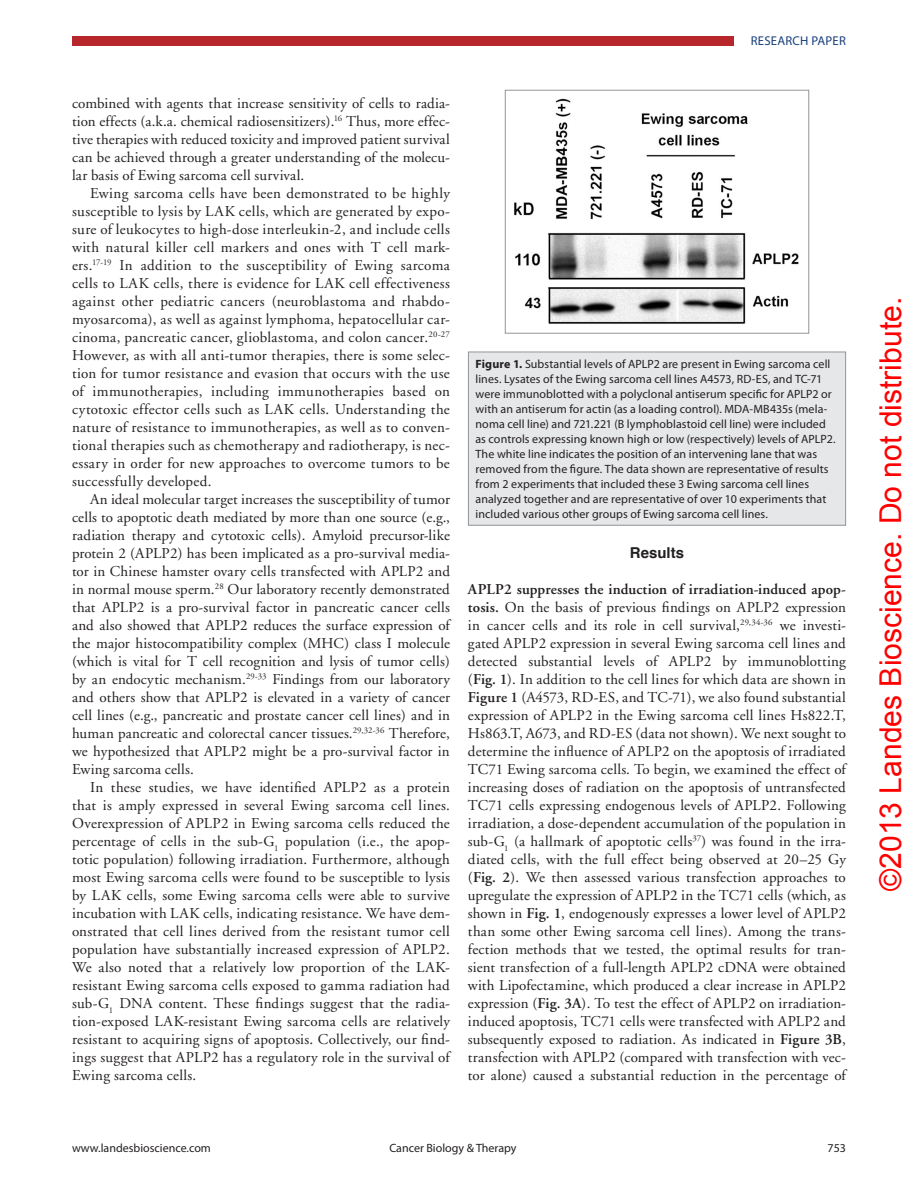
<style>
.page{position:relative;width:918px;height:1188px;background:#fff}
.page>*{position:absolute;margin:0;border:0;box-sizing:border-box;transform-origin:0 0}
.t1{font:30.15px "Arial";color:#f00}
.t2{font:15px/18px "Adobe Garamond";letter-spacing:.015em;color:#231f20;text-align:justify}
.t3{font:700 15px "Helvetica";color:#231f20}
.t4{font:12.75px "Myriad Pro";letter-spacing:.02em;color:#193f7c}
.t5{font:12px/15px "Myriad Pro";letter-spacing:.005em;color:#231f20}
.s1{font-weight:700}
.s2{font-weight:600}
</style>
<div class="page">
<div style="left:72px;top:36px;width:662px;height:10px;background:#b7262b"></div>
<img style="left:514px;top:98px;width:285px;height:226px">
<div style="left:505px;top:90px;width:304px;height:244px;border:1px solid #939598"></div>
<div style="left:468px;top:352px;width:378px;height:173px;background:#e6e7e9"></div>
<div style="left:468px;top:352px;width:378px;height:174px;border:1px solid #939598"></div>
<p class="t4" style="left:751px;top:33px;width:94px">research paper</p>
<p class="t2" style="left:72px;top:95px;width:379px">combined with agents that increase sensitivity of cells to radia&shy;tion effects (a.k.a. chemical radiosensitizers).<sup>16</sup> Thus, more effec&shy;tive therapies with reduced toxicity and improved patient survival can be achieved through a greater understanding of the molecu&shy;lar basis of Ewing sarcoma cell survival.</p>
<p class="t2" style="left:72px;top:185px;width:379px;text-indent:18px">Ewing sarcoma cells have been demonstrated to be highly susceptible to lysis by LAK cells, which are generated by expo&shy;sure of leukocytes to high-dose interleukin-2, and include cells with natural killer cell markers and ones with T cell mark&shy;ers.<sup>17-19</sup> In addition to the susceptibility of Ewing sarcoma cells to LAK cells, there is evidence for LAK cell effectiveness against other pediatric cancers (neuroblastoma and rhabdo&shy;myosarcoma), as well as against lymphoma, hepatocellular car&shy;cinoma, pancreatic cancer, glioblastoma, and colon cancer.<sup>20-27<br></sup>However, as with all anti-tumor therapies, there is some selec&shy;tion for tumor resistance and evasion that occurs with the use of immunotherapies, including immunotherapies based on cytotoxic effector cells such as LAK cells. Understanding the nature of resistance to immunotherapies, as well as to conven&shy;tional therapies such as chemotherapy and radiotherapy, is nec&shy;essary in order for new approaches to overcome tumors to be successfully developed.</p>
<p class="t2" style="left:72px;top:491px;width:380px;text-indent:18px">An ideal molecular target increases the susceptibility of tumor cells to apoptotic death mediated by more than one source (e.g., radiation therapy and cytotoxic cells). Amyloid precursor-like protein 2 (APLP2) has been implicated as a pro-survival media&shy;tor in Chinese hamster ovary cells transfected with APLP2 and in normal mouse sperm.<sup>28</sup> Our laboratory recently demonstrated that APLP2 is a pro-survival factor in pancreatic cancer cells and also showed that APLP2 reduces the surface expression of the major histocompatibility complex (MHC) class I molecule (which is vital for T cell recognition and lysis of tumor cells) by an endocytic mechanism.<sup>29-33</sup> Findings from our laboratory and others show that APLP2 is elevated in a variety of cancer cell lines (e.g., pancreatic and prostate cancer cell lines) and in human pancreatic and colorectal cancer tissues.<sup>29,32-36</sup> Therefore, we hypothesized that APLP2 might be a pro-survival factor in Ewing sarcoma cells.</p>
<p class="t2" style="left:72px;top:779px;width:380px;text-indent:18px">In these studies, we have identified APLP2 as a protein that is amply expressed in several Ewing sarcoma cell lines.<br>Overexpression of APLP2 in Ewing sarcoma cells reduced the percentage of cells in the sub-G<sub>1</sub> population (i.e., the apop&shy;totic population) following irradiation. Furthermore, although most Ewing sarcoma cells were found to be susceptible to lysis by LAK cells, some Ewing sarcoma cells were able to survive incubation with LAK cells, indicating resistance. We have dem&shy;onstrated that cell lines derived from the resistant tumor cell population have substantially increased expression of APLP2.<br>We also noted that a relatively low proportion of the LAK&shy;resistant Ewing sarcoma cells exposed to gamma radiation had sub-G<sub>1</sub> DNA content. These findings suggest that the radia&shy;tion-exposed LAK-resistant Ewing sarcoma cells are relatively resistant to acquiring signs of apoptosis. Collectively, our find&shy;ings suggest that APLP2 has a regulatory role in the survival of Ewing sarcoma cells.</p>
<p class="t5" style="left:475px;top:356px;width:362px"><span class="s1">Figure 1.</span> Substantial levels of APLP2 are present in Ewing sarcoma cell lines. Lysates of the Ewing sarcoma cell lines A4573, RD-ES, and TC-71 were immunoblotted with a polyclonal antiserum specific for APLP2 or with an antiserum for actin (as a loading control). MDA-MB435s (mela&shy;noma cell line) and 721.221 (B lymphoblastoid cell line) were included as controls expressing known high or low (respectively) levels of APLP2.<br>The white line indicates the position of an intervening lane that was removed from the figure. The data shown are representative of results from 2 experiments that included these 3 Ewing sarcoma cell lines analyzed together and are representative of over 10 experiments that included various other groups of Ewing sarcoma cell lines.</p>
<p class="t3" style="left:630px;top:541px;width:56px">Results</p>
<p class="t2" style="left:468px;top:581px;width:380px"><span class="s2">APLP2 suppresses the induction of irradiation-induced apop&shy;tosis.</span> On the basis of previous findings on APLP2 expression in cancer cells and its role in cell survival,<sup>29,34-36</sup> we investi&shy;gated APLP2 expression in several Ewing sarcoma cell lines and detected substantial levels of APLP2 by immunoblotting (<span class="s2">Fig. 1</span>). In addition to the cell lines for which data are shown in <span class="s2">Figure 1</span> (A4573, RD-ES, and TC-71), we also found substantial expression of APLP2 in the Ewing sarcoma cell lines Hs822.T, Hs863.T, A673, and RD-ES (data not shown). We next sought to determine the influence of APLP2 on the apoptosis of irradiated TC71 Ewing sarcoma cells. To begin, we examined the effect of increasing doses of radiation on the apoptosis of untransfected TC71 cells expressing endogenous levels of APLP2. Following irradiation, a dose-dependent accumulation of the population in sub-G<sub>1</sub> (a hallmark of apoptotic cells<sup>37</sup>) was found in the irra&shy;diated cells, with the full effect being observed at 20–25 Gy (<span class="s2">Fig. 2</span>). We then assessed various transfection approaches to upregulate the expression of APLP2 in the TC71 cells (which, as shown in <span class="s2">Fig. 1</span>, endogenously expresses a lower level of APLP2 than some other Ewing sarcoma cell lines). Among the trans&shy;fection methods that we tested, the optimal results for tran&shy;sient transfection of a full-length APLP2 cDNA were obtained with Lipofectamine, which produced a clear increase in APLP2 expression (<span class="s2">Fig. 3A</span>). To test the effect of APLP2 on irradiation&shy;induced apoptosis, TC71 cells were transfected with APLP2 and subsequently exposed to radiation. As indicated in <span class="s2">Figure 3B</span>, transfection with APLP2 (compared with transfection with vec&shy;tor alone) caused a substantial reduction in the percentage of</p>
<p class="t5" style="left:72px;top:1140px;width:140px">www.landesbioscience.com</p>
<p class="t5" style="left:389px;top:1140px;width:129px">Cancer Biology &amp; Therapy</p>
<p class="t5" style="left:828px;top:1140px;width:20px">753</p>
<h1 class="t1" style="left:871px;top:891px;width:595px;rotate:-90deg">©2013 Landes Bioscience. Do not distribute.</h1>
</div>
